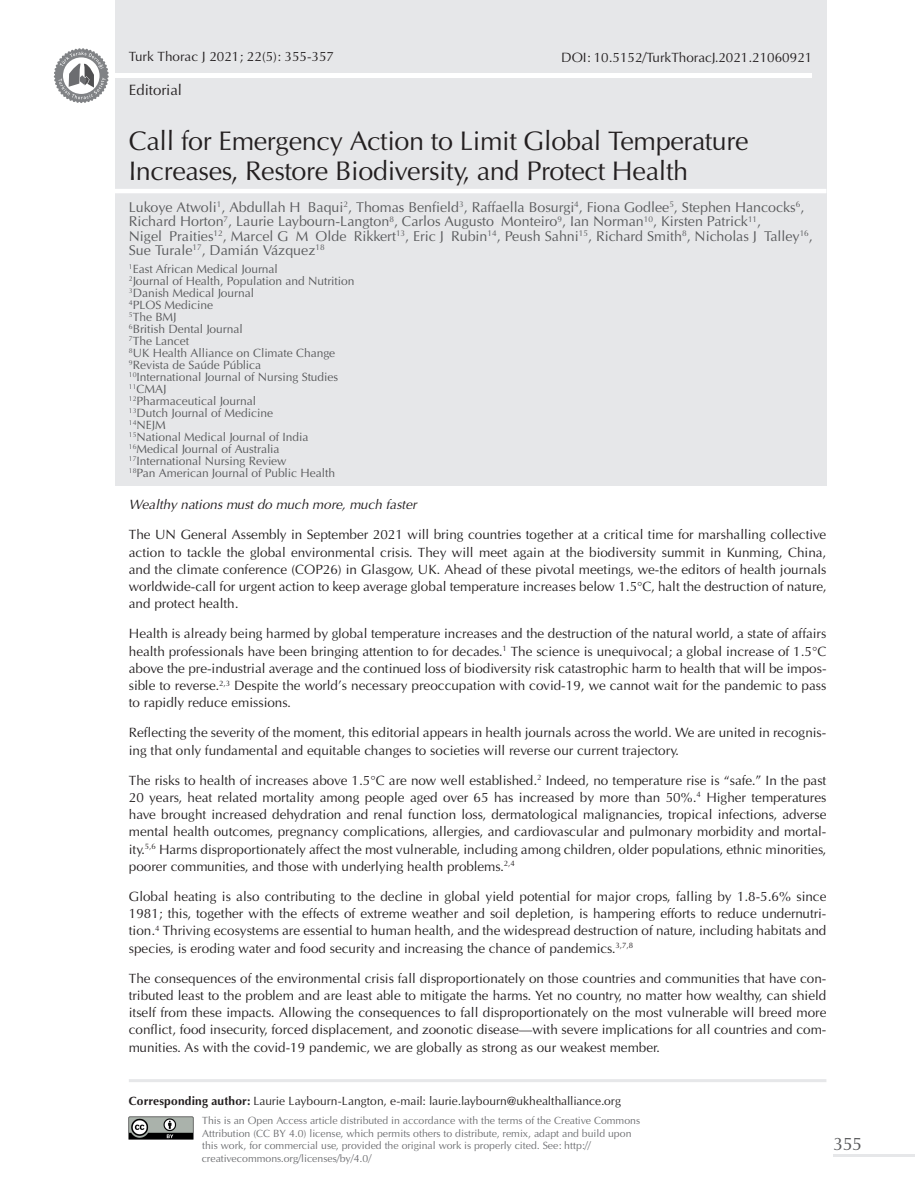
<style>
.page{position:relative;width:915px;height:1191px;background:#fff}
.page>*{position:absolute;margin:0;border:0;box-sizing:border-box;transform-origin:0 0}
.t1{font:27px/30px "Optima Normal Tr";letter-spacing:-.015em;color:#231f20}
.t2{font:18px "Optima Normal Tr";color:#57585a}
.t3{font:15px "Optima Normal Tr";color:#231f20}
.t4{font:14.25px/14.2px "Optima Normal Tr";color:#57585a}
.t5{font:13.5px/17.2px "Optima Normal Tr";color:#231f20;text-align:justify}
.t6{font:13.5px "Optima Italic Tr";color:#231f20}
.t7{font:12px/12px "Optima Normal Tr";color:#57585a}
.t8{font:12px "Optima Normal Tr";letter-spacing:-.005em;color:#231f20}
.t9{font:10.5px/12.6px "Optima Normal Tr";color:#6c6d70}
.s1{font-family:"STIX General"}
.s2{font-family:"Optima Bold Tr"}
</style>
<div class="page">
<div style="left:115px;top:0;width:711px;height:262px;background:#e6e7e9"></div>
<hr style="left:45px;top:74px;width:767px;height:4px;background:#fff">
<svg style="left:53px;top:48px;width:56px;height:55px"></svg>
<hr style="left:833px;top:1154px;width:81px;height:2px;background:#e6e7e9">
<hr style="left:129px;top:1079px;width:697px;height:3px;background:#e6e7e9">
<hr style="left:111px;top:189px;width:715px;height:4px;background:#fff">
<div style="left:115px;top:262px;width:711px;height:20px;background:#e6e7e9"></div>
<div style="left:115px;top:274px;width:711px;height:20px;background:#e6e7e9"></div>
<div style="left:115px;top:286px;width:711px;height:20px;background:#e6e7e9"></div>
<div style="left:115px;top:298px;width:711px;height:20px;background:#e6e7e9"></div>
<div style="left:115px;top:310px;width:711px;height:20px;background:#e6e7e9"></div>
<div style="left:115px;top:322px;width:711px;height:20px;background:#e6e7e9"></div>
<div style="left:115px;top:334px;width:711px;height:20px;background:#e6e7e9"></div>
<div style="left:115px;top:346px;width:711px;height:20px;background:#e6e7e9"></div>
<div style="left:115px;top:358px;width:711px;height:20px;background:#e6e7e9"></div>
<div style="left:115px;top:370px;width:711px;height:20px;background:#e6e7e9"></div>
<div style="left:115px;top:382px;width:711px;height:20px;background:#e6e7e9"></div>
<div style="left:115px;top:394px;width:711px;height:20px;background:#e6e7e9"></div>
<div style="left:115px;top:406px;width:711px;height:20px;background:#e6e7e9"></div>
<div style="left:115px;top:418px;width:711px;height:20px;background:#e6e7e9"></div>
<div style="left:115px;top:430px;width:711px;height:20px;background:#e6e7e9"></div>
<div style="left:115px;top:442px;width:711px;height:20px;background:#e6e7e9"></div>
<div style="left:115px;top:454px;width:711px;height:20px;background:#e6e7e9"></div>
<div style="left:115px;top:466px;width:711px;height:20px;background:#e6e7e9"></div>
<img style="left:129px;top:1116px;width:64px;height:23px">
<p class="t5" style="left:129px;top:48px;width:207px">Turk Thorac J 2021; 22(5): 355-357</p>
<p class="t3" style="left:129px;top:81px;width:55px">Editorial</p>
<p class="t5" style="left:561px;top:49px;width:252px">DOI: 10.5152/TurkThoracJ.2021.21060921</p>
<h1 class="t1" style="left:129px;top:126px;width:621px">Call for Emergency Action to Limit Global Temperature<br>Increases, Restore Biodiversity, and Protect Health</h1>
<p class="t4" style="left:129px;top:200px;width:685px">Lukoye Atwoli<sup>1</sup>, Abdullah H Baqui<sup>2</sup>, Thomas Benfield<sup>3</sup>, Raffaella Bosurgi<sup>4</sup>, Fiona Godlee<sup>5</sup>, Stephen Hancocks<sup>6</sup>, Richard Horton<sup>7</sup>, Laurie Laybourn-Langton<sup>8</sup>, Carlos Augusto Monteiro<sup>9</sup>, Ian Norman<sup>10</sup>, Kirsten Patrick<sup>11</sup>,<br>Nigel Praities<sup>12</sup>, Marcel G M Olde Rikkert<sup>13</sup>, Eric J Rubin<sup>14</sup>, Peush Sahni<sup>15</sup>, Richard Smith<sup>8</sup>, Nicholas J Talley<sup>16</sup>, Sue Turale<sup>17</sup>, Damián Vázquez<sup>18</sup></p>
<p class="t7" style="left:129px;top:263px;width:227px"><sup>1</sup>East African Medical Journal<br><sup>2</sup>Journal of Health, Population and Nutrition<br><sup>3</sup>Danish Medical Journal<br><sup>4</sup>PLOS Medicine<br><sup>5</sup>The BMJ<br><sup>6</sup>British Dental Journal<br><sup>7</sup>The Lancet<br><sup>8</sup>UK Health Alliance on Climate Change<br><sup>9</sup>Revista de Saúde Pública<br><sup>10</sup>International Journal of Nursing Studies<br><sup>11</sup>CMAJ<br><sup>12</sup>Pharmaceutical Journal<br><sup>13</sup>Dutch Journal of Medicine<br><sup>14</sup>NEJM<br><sup>15</sup>National Medical Journal of India<br><sup>16</sup>Medical Journal of Australia<br><sup>17</sup>International Nursing Review<br><sup>18</sup>Pan American Journal of Public Health</p>
<p class="t6" style="left:129px;top:497px;width:289px">Wealthy nations must do much more, much faster</p>
<p class="t5" style="left:129px;top:526px;width:698px">The UN General Assembly in September 2021 will bring countries together at a critical time for marshalling collective action to tackle the global environmental crisis. They will meet again at the biodiversity summit in Kunming, China, and the climate conference (COP26) in Glasgow, UK. Ahead of these pivotal meetings, we-the editors of health journals worldwide-call for urgent action to keep average global temperature increases below 1.5<span class="s1">°</span>C, halt the destruction of nature, and protect health.</p>
<p class="t5" style="left:129px;top:625px;width:699px">Health is already being harmed by global temperature increases and the destruction of the natural world, a state of affairs health professionals have been bringing attention to for decades.<sup>1</sup> The science is unequivocal; a global increase of 1.5<span class="s1">°</span>C above the pre-industrial average and the continued loss of biodiversity risk catastrophic harm to health that will be impos&shy;sible to reverse.<sup>2,3</sup> Despite the world’s necessary preoccupation with covid-19, we cannot wait for the pandemic to pass to rapidly reduce emissions.</p>
<p class="t5" style="left:129px;top:724px;width:698px">Reflecting the severity of the moment, this editorial appears in health journals across the world. We are united in recognis&shy;ing that only fundamental and equitable changes to societies will reverse our current trajectory.</p>
<p class="t5" style="left:129px;top:771px;width:698px">The risks to health of increases above 1.5<span class="s1">°</span>C are now well established.<sup>2</sup> Indeed, no temperature rise is “safe.” In the past 20 years, heat related mortality among people aged over 65 has increased by more than 50%.<sup>4</sup> Higher temperatures have brought increased dehydration and renal function loss, dermatological malignancies, tropical infections, adverse mental health outcomes, pregnancy complications, allergies, and cardiovascular and pulmonary morbidity and mortal&shy;ity.<sup>5,6</sup> Harms disproportionately affect the most vulnerable, including among children, older populations, ethnic minorities, poorer communities, and those with underlying health problems.<sup>2,4</sup></p>
<p class="t5" style="left:129px;top:887px;width:698px">Global heating is also contributing to the decline in global yield potential for major crops, falling by 1.8-5.6% since 1981; this, together with the effects of extreme weather and soil depletion, is hampering efforts to reduce undernutri&shy;tion.<sup>4</sup> Thriving ecosystems are essential to human health, and the widespread destruction of nature, including habitats and species, is eroding water and food security and increasing the chance of pandemics.<sup>3,7,8</sup></p>
<p class="t5" style="left:129px;top:969px;width:699px">The consequences of the environmental crisis fall disproportionately on those countries and communities that have con&shy;tributed least to the problem and are least able to mitigate the harms. Yet no country, no matter how wealthy, can shield itself from these impacts. Allowing the consequences to fall disproportionately on the most vulnerable will breed more conflict, food insecurity, forced displacement, and zoonotic disease—with severe implications for all countries and com&shy;munities. As with the covid-19 pandemic, we are globally as strong as our weakest member.</p>
<p class="t8" style="left:129px;top:1093px;width:493px"><span class="s2">Corresponding author:</span> Laurie Laybourn-Langton, e-mail: laurie.laybourn@ukhealthalliance.org</p>
<p class="t9" style="left:202px;top:1114px;width:440px">This is an Open Access article distributed in accordance with the terms of the Creative Commons Attribution (CC BY 4.0) license, which permits others to distribute, remix, adapt and build upon this work, for commercial use, provided the original work is properly cited. See: http:// creativecommons.org/licenses/by/4.0/</p>
<h2 class="t2" style="left:833px;top:1132px;width:30px">355</h2>
</div>
